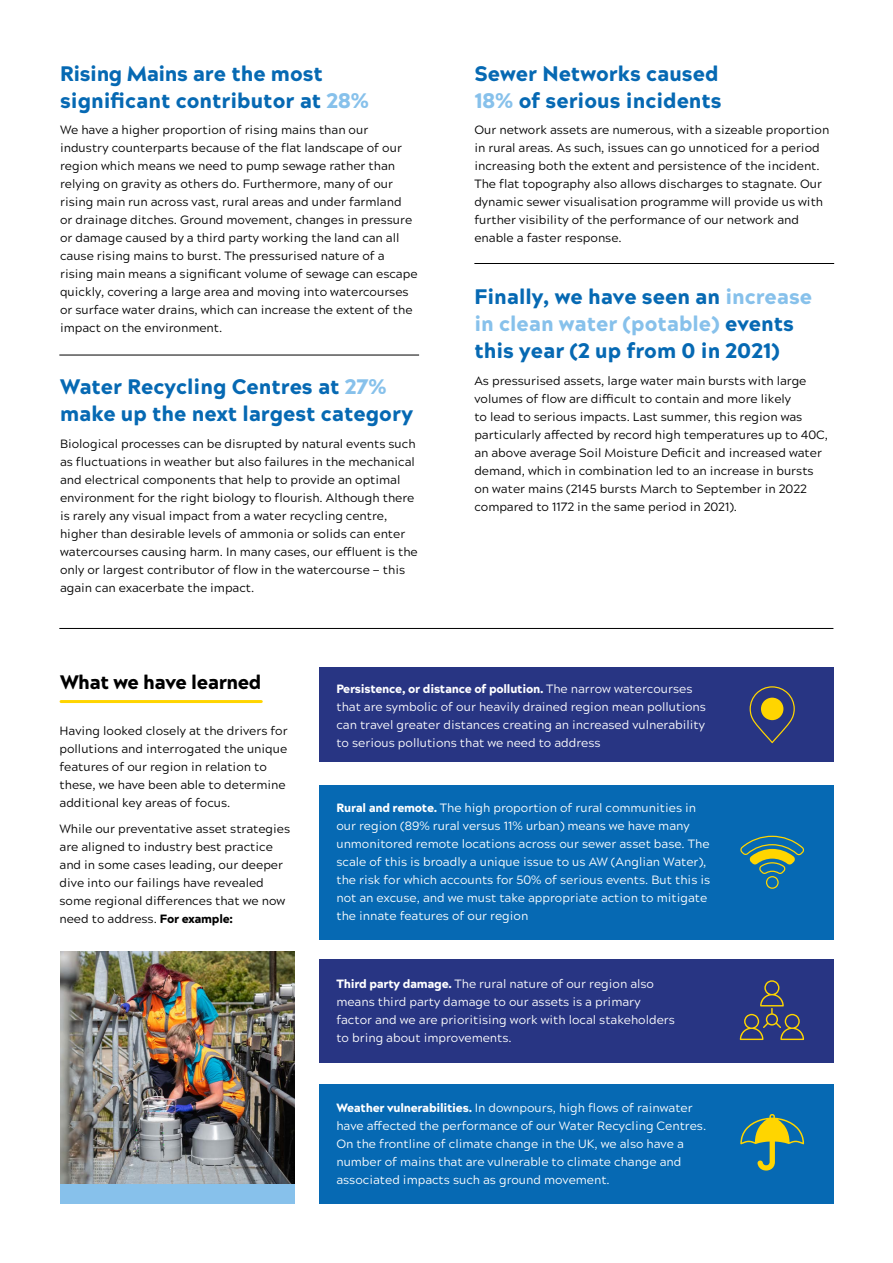
<style>
.page{position:relative;width:893px;height:1263px;background:#fff}
.page>*{position:absolute;margin:0;border:0;box-sizing:border-box;transform-origin:0 0}
.t1{font:900 21px/27px "Acherus Grotesque";color:#0669b3}
.t2{font:900 19.5px "Acherus Grotesque";letter-spacing:-.02em;color:#000}
.t3{font:12px/18px "Acherus Grotesque";color:#000}
.t4{font:12px/18px "Acherus Grotesque";color:#fff}
.s1{color:#87c1eb}
.s2{font-weight:900}
</style>
<div class="page">
<div style="left:319px;top:667px;width:514px;height:95px;background:#283583"></div>
<div style="left:319px;top:785px;width:514px;height:154px;background:#0669b3"></div>
<div style="left:319px;top:959px;width:514px;height:103px;background:#283583"></div>
<div style="left:319px;top:1084px;width:514px;height:119px;background:#0669b3"></div>
<img style="left:60px;top:952px;width:235px;height:232px">
<svg style="left:740px;top:1114px;width:64px;height:56px"></svg>
<svg style="left:740px;top:836px;width:64px;height:53px"></svg>
<svg style="left:740px;top:980px;width:64px;height:60px"></svg>
<svg style="left:750px;top:686px;width:45px;height:57px"></svg>
<hr style="left:59px;top:628px;width:774px;height:1px;background:#000">
<hr style="left:59px;top:355px;width:360px;height:1px;background:#000">
<hr style="left:474px;top:263px;width:360px;height:1px;background:#000">
<hr style="left:61px;top:700px;width:200px;height:3px;background:#ffd500">
<div style="left:60px;top:1184px;width:235px;height:20px;background:#87c1eb"></div>
<h1 class="t1" style="left:60px;top:58px;width:311px">Rising Mains are the most significant contributor at <span class="s1">28%</span></h1>
<p class="t3" style="left:60px;top:120px;width:359px">We have a higher proportion of rising mains than our industry counterparts because of the flat landscape of our region which means we need to pump sewage rather than relying on gravity as others do. Furthermore, many of our rising main run across vast, rural areas and under farmland<br>or drainage ditches. Ground movement, changes in pressure or damage caused by a third party working the land can all cause rising mains to burst. The pressurised nature of a rising main means a significant volume of sewage can escape quickly, covering a large area and moving into watercourses or surface water drains, which can increase the extent of the impact on the environment.</p>
<h1 class="t1" style="left:60px;top:372px;width:354px">Water Recycling Centres at <span class="s1">27% </span>make up the next largest category</h1>
<p class="t3" style="left:60px;top:433px;width:359px">Biological processes can be disrupted by natural events such as fluctuations in weather but also failures in the mechanical and electrical components that help to provide an optimal environment for the right biology to flourish. Although there is rarely any visual impact from a water recycling centre, higher than desirable levels of ammonia or solids can enter watercourses causing harm. In many cases, our effluent is the only or largest contributor of flow in the watercourse — this again can exacerbate the impact.</p>
<h1 class="t1" style="left:474px;top:58px;width:249px">Sewer Networks caused<br><span class="s1">18%</span> of serious incidents</h1>
<p class="t3" style="left:474px;top:120px;width:356px">Our network assets are numerous, with a sizeable proportion in rural areas. As such, issues can go unnoticed for a period increasing both the extent and persistence of the incident.<br>The flat topography also allows discharges to stagnate. Our dynamic sewer visualisation programme will provide us with further visibility of the performance of our network and enable a faster response.</p>
<h1 class="t1" style="left:474px;top:282px;width:339px">Finally, we have seen an <span class="s1">increase in clean water (potable)</span> events this year (2 up from 0 in 2021)</h1>
<p class="t3" style="left:474px;top:370px;width:355px">As pressurised assets, large water main bursts with large volumes of flow are difficult to contain and more likely<br>to lead to serious impacts. Last summer, this region was particularly affected by record high temperatures up to 40C, an above average Soil Moisture Deficit and increased water demand, which in combination led to an increase in bursts on water mains (2145 bursts March to September in 2022 compared to 1172 in the same period in 2021).</p>
<h2 class="t2" style="left:60px;top:665px;width:203px">What we have learned</h2>
<p class="t3" style="left:60px;top:721px;width:230px">Having looked closely at the drivers for pollutions and interrogated the unique features of our region in relation to these, we have been able to determine additional key areas of focus.</p>
<p class="t3" style="left:60px;top:819px;width:232px">While our preventative asset strategies are aligned to industry best practice and in some cases leading, our deeper dive into our failings have revealed some regional differences that we now need to address. <span class="s2">For example:</span></p>
<p class="t4" style="left:336px;top:679px;width:371px"><span class="s2">Persistence, or distance of pollution.</span> The narrow watercourses that are symbolic of our heavily drained region mean pollutions can travel greater distances creating an increased vulnerability to serious pollutions that we need to address</p>
<p class="t4" style="left:336px;top:798px;width:375px"><span class="s2">Rural and remote.</span> The high proportion of rural communities in our region (89% rural versus 11% urban) means we have many unmonitored remote locations across our sewer asset base. The scale of this is broadly a unique issue to us AW (Anglian Water), the risk for which accounts for 50% of serious events. But this is not an excuse, and we must take appropriate action to mitigate the innate features of our region</p>
<p class="t4" style="left:336px;top:974px;width:340px"><span class="s2">Third party damage.</span> The rural nature of our region also means third party damage to our assets is a primary factor and we are prioritising work with local stakeholders to bring about improvements.</p>
<p class="t4" style="left:336px;top:1098px;width:371px"><span class="s2">Weather vulnerabilities.</span> In downpours, high flows of rainwater have affected the performance of our Water Recycling Centres.<br>On the frontline of climate change in the UK, we also have a number of mains that are vulnerable to climate change and associated impacts such as ground movement.</p>
</div>
